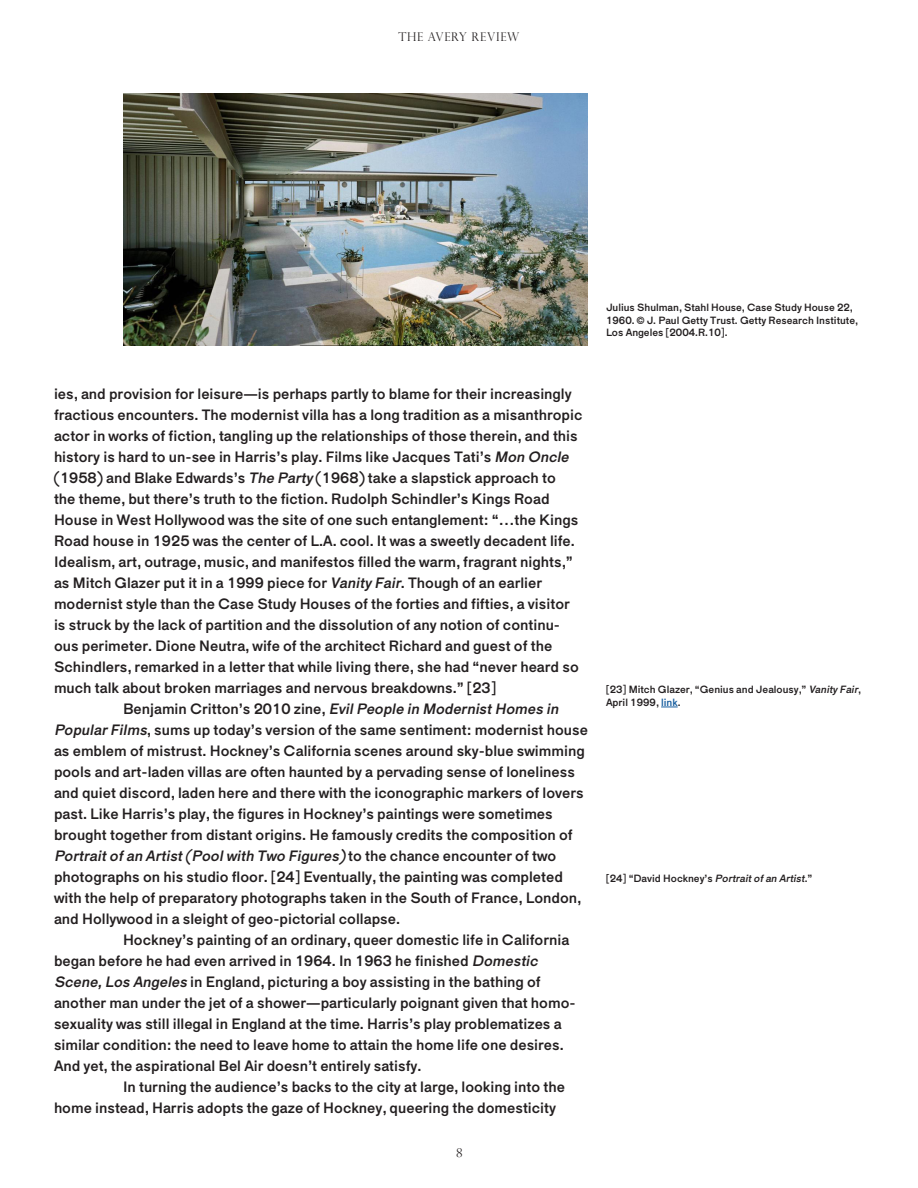
<style>
.page{position:relative;width:918px;height:1188px;background:#fff}
.page>*{position:absolute;margin:0;border:0;box-sizing:border-box;transform-origin:0 0}
.Main_Paragraph{font:15px/21px "Maria Pro";color:#231f20}
.t1{font:300 12px "Perpetua Titling MT Std";letter-spacing:.06em;color:#231f20}
.Captions{font:10.5px/12.6px "Maria Pro";color:#231f20}
.Footnotes{font:10.5px/12.6px "Maria Pro";color:#231f20}
.s1{font-style:italic}
.s2{color:#175d9e}
</style>
<div class="page">
<svg style="left:661px;top:707px;width:17px;height:1px"></svg>
<img style="left:123px;top:94px;width:465px;height:251px">
<p class="t1" style="left:399px;top:30px;width:122px">THE AVERY REVIEW</p>
<p class="Captions" style="left:606px;top:301px;width:254px">Julius Shulman, Stahl House, Case Study House 22,<br>1960. © J. Paul Getty Trust. Getty Research Institute,<br>Los Angeles [2004.R.10].</p>
<p class="Main_Paragraph" style="left:54px;top:384px;width:530px">ies, and provision for leisure—is perhaps partly to blame for their increasingly fractious encounters. The modernist villa has a long tradition as a misanthropic actor in works of fiction, tangling up the relationships of those therein, and this history is hard to un-see in Harris’s play. Films like Jacques Tati’s <span class="s1">Mon Oncle </span>(1958) and Blake Edwards’s <span class="s1">The Party</span> (1968) take a slapstick approach to<br>the theme, but there’s truth to the fiction. Rudolph Schindler’s Kings Road House in West Hollywood was the site of one such entanglement: “…the Kings Road house in 1925 was the center of L.A. cool. It was a sweetly decadent life.<br>Idealism, art, outrage, music, and manifestos filled the warm, fragrant nights,” as Mitch Glazer put it in a 1999 piece for <span class="s1">Vanity Fair</span>. Though of an earlier modernist style than the Case Study Houses of the forties and fifties, a visitor is struck by the lack of partition and the dissolution of any notion of continu&shy;ous perimeter. Dione Neutra, wife of the architect Richard and guest of the Schindlers, remarked in a letter that while living there, she had “never heard so much talk about broken marriages and nervous breakdowns.” [23]</p>
<p class="Main_Paragraph" style="left:54px;top:699px;width:536px;text-indent:69px">Benjamin Critton’s 2010 zine, <span class="s1">EvilPeople in ModernistHomes in PopularFilms</span>, sums up today’s version of the same sentiment: modernist house as emblem of mistrust. Hockney’s California scenes around sky-blue swimming pools and art-laden villas are often haunted by a pervading sense of loneliness and quiet discord, laden here and there with the iconographic markers of lovers past. Like Harris’s play, the figures in Hockney’s paintings were sometimes brought together from distant origins. He famously credits the composition of <span class="s1">Portraitofan Artist(Poolwith Two Figures)</span> t o t h e c h a n c e e n c o u n t e r o f tw o photographs on his studio floor. [24] Eventually, the painting was completed with the help of preparatory photographs taken in the South of France, London, and Hollywood in a sleight of geo-pictorial collapse.</p>
<p class="Main_Paragraph" style="left:54px;top:930px;width:523px;text-indent:69px">Hockney’s painting of an ordinary, queer domestic life in California began before he had even arrived in 1964. In 1963 he finished <span class="s1">Domestic Scene,Los Angeles</span> in England, picturing a boy assisting in the bathing of another man under the jet of a shower—particularly poignant given that homo&shy;sexuality was still illegal in England at the time. Harris’s play problematizes a similar condition: the need to leave home to attain the home life one desires.<br>And yet, the aspirational Bel Air doesn’t entirely satisfy.</p>
<p class="Main_Paragraph" style="left:54px;top:1077px;width:513px;text-indent:69px">In turning the audience’s backs to the city at large, looking into the home instead, Harris adopts the gaze of Hockney, queering the domesticity</p>
<p class="t1" style="left:456px;top:1146px;width:8px">8</p>
<p class="Footnotes" style="left:606px;top:683px;width:256px">[23] Mitch Glazer, “Genius and Jealousy,” <span class="s1">Vanity Fair</span>,<br>April 1999, <span class="s2">link</span>.</p>
<p class="Footnotes" style="left:606px;top:872px;width:208px">[24] “David Hockney’s <span class="s1">Portraitofan Artist</span>.”</p>
</div>
